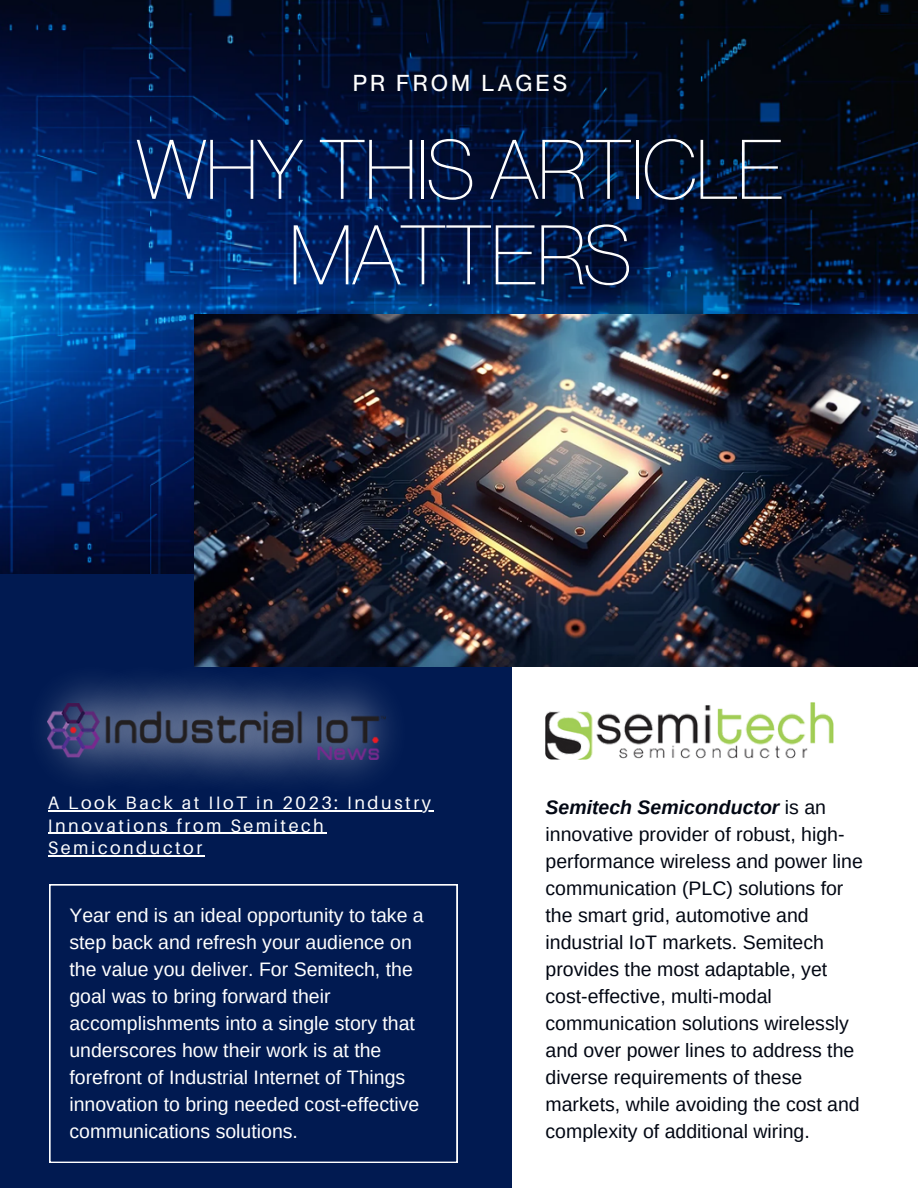
<style>
.page{position:relative;width:918px;height:1188px;background:#fff}
.page>*{position:absolute;margin:0;border:0;box-sizing:border-box;transform-origin:0 0}
.t1{font:300 82.5px/85.5px "Neue Montreal";letter-spacing:-.03em;color:#fefefe;text-align:center}
.t2{font:500 22.5px "Neue Montreal";letter-spacing:.16em;color:#fefefe}
.t3{font:19.5px/27px "Arimo";color:#020713}
.t4{font:19.5px/27px "Arimo";color:#fff}
.t5{font:18px/22.5px "Aileron";letter-spacing:.14em;color:#fff}
.s1{font-weight:700;font-style:italic}
</style>
<div class="page">
<div style="left:0;top:545px;width:512px;height:643px;background:#011a51"></div>
<img style="left:0;top:0;width:918px;height:574px">
<img style="left:194px;top:315px;width:724px;height:352px">
<svg style="left:50px;top:885px;width:407px;height:277px"></svg>
<img style="left:546px;top:703px;width:288px;height:56px">
<img style="left:163px;top:658px;width:103px;height:119px">
<img style="left:169px;top:661px;width:47px;height:118px">
<img style="left:216px;top:661px;width:57px;height:120px">
<img style="left:273px;top:661px;width:143px;height:119px">
<img style="left:44px;top:680px;width:119px;height:97px">
<img style="left:48px;top:704px;width:337px;height:55px">
<hr style="left:48px;top:810px;width:386px;height:1px;background:#fff">
<hr style="left:48px;top:833px;width:278px;height:1px;background:#fff">
<hr style="left:48px;top:855px;width:157px;height:1px;background:#fff">
<p class="t2" style="left:353px;top:69px;width:216px">PR FROM LAGES</p>
<p class="t1" style="left:136px;top:125px;width:650px">WHY THIS ARTICLE<br>MATTERS</p>
<p class="t5" style="left:48px;top:791px;width:385px">A Look Back at IIoT in 2023: Industry<br>Innovations from Semitech<br>Semiconductor</p>
<p class="t4" style="left:69px;top:902px;width:356px">Year end is an ideal opportunity to take a step back and refresh your audience on the value you deliver. For Semitech, the goal was to bring forward their accomplishments into a single story that underscores how their work is at the forefront of Industrial Internet of Things innovation to bring needed cost-effective communications solutions.</p>
<p class="t3" style="left:546px;top:794px;width:319px"><span class="s1">Semitech Semiconductor</span> is an innovative provider of robust, high&shy;performance wireless and power line communication (PLC) solutions for the smart grid, automotive and industrial IoT markets. Semitech provides the most adaptable, yet cost-effective, multi-modal communication solutions wirelessly and over power lines to address the diverse requirements of these markets, while avoiding the cost and complexity of additional wiring.</p>
</div>
